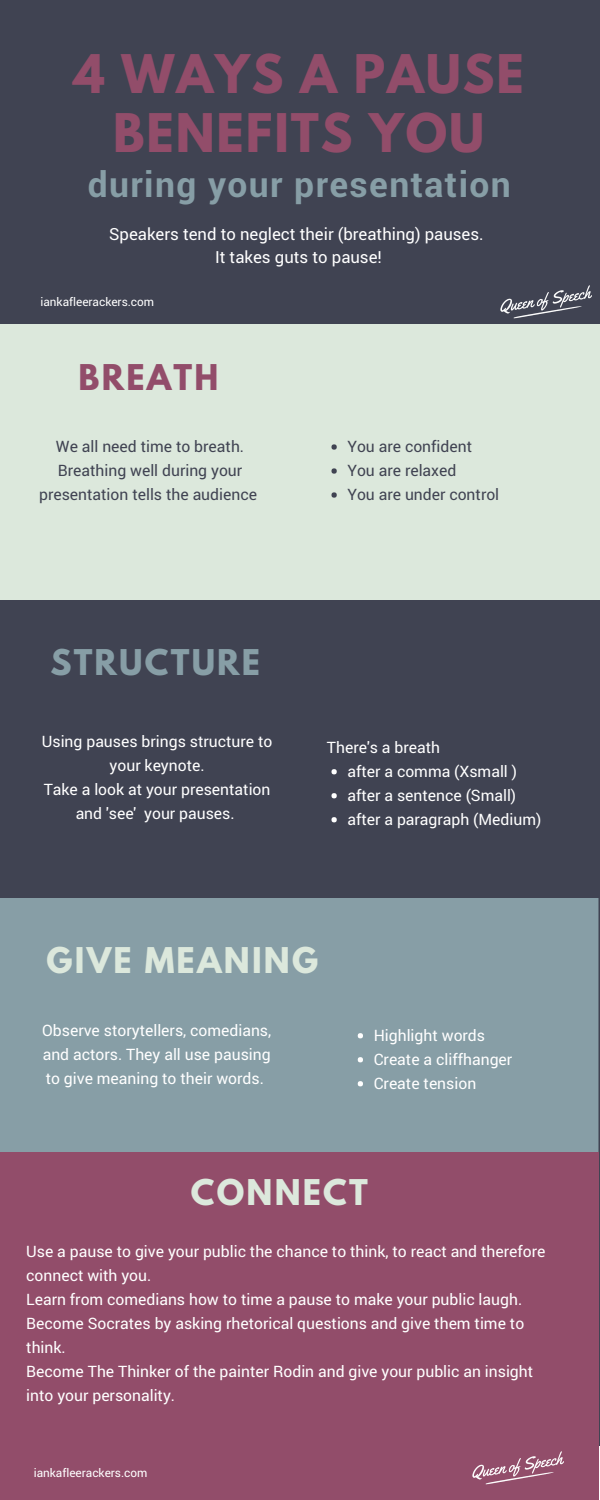
<style>
.page{position:relative;width:600px;height:1500px;background:#fff}
.page>*{position:absolute;margin:0;border:0;box-sizing:border-box;transform-origin:0 0}
.t1{font:700 47.2px/59.2px "League Spartan";letter-spacing:.04em;color:#924d6a;text-align:center}
.t2{font:700 35.4px "Roboto";letter-spacing:.04em;color:#879ea6}
.t3{font:700 31.4px "League Spartan";letter-spacing:.07em;color:#dce8dc}
.t4{font:700 31.4px "League Spartan";letter-spacing:.07em;color:#879ea6}
.t5{font:700 31.4px "League Spartan";letter-spacing:.07em;color:#924d6a}
.t6{font:16.7px/23.2px "Roboto";color:#fff;text-align:center}
.t7{font:15.7px/24px "Roboto";color:#fff}
.t8{font:15.7px/24px "Roboto";color:#404352;text-align:center}
.t9{font:11.8px "Roboto";color:#fff}
</style>
<div class="page">
<div style="left:0;top:0;width:600px;height:1446px;background:#404352"></div>
<div style="left:0;top:324px;width:600px;height:275px;background:#dce8dc"></div>
<div style="left:0;top:898px;width:598px;height:254px;background:#879ea6"></div>
<div style="left:0;top:1152px;width:599px;height:348px;background:#924d6a"></div>
<svg style="left:331px;top:769px;width:6px;height:5px"></svg>
<svg style="left:331px;top:793px;width:6px;height:5px"></svg>
<svg style="left:331px;top:817px;width:6px;height:5px"></svg>
<svg style="left:331px;top:444px;width:6px;height:6px"></svg>
<svg style="left:331px;top:468px;width:6px;height:6px"></svg>
<svg style="left:331px;top:492px;width:6px;height:6px"></svg>
<svg style="left:358px;top:1033px;width:5px;height:5px"></svg>
<svg style="left:358px;top:1057px;width:5px;height:5px"></svg>
<svg style="left:358px;top:1081px;width:5px;height:5px"></svg>
<img style="left:472px;top:1451px;width:92px;height:34px">
<img style="left:500px;top:285px;width:92px;height:34px">
<h1 class="t1" style="left:74px;top:50px;width:452px">4 WAYS A PAUSE<br>BENEFITS YOU</h1>
<h2 class="t2" style="left:88px;top:160px;width:425px">during your presentation</h2>
<p class="t6" style="left:109px;top:222px;width:376px">Speakers tend to neglect their (breathing) pauses.<br>It takes guts to pause!</p>
<p class="t9" style="left:40px;top:294px;width:115px">iankafleerackers.com</p>
<h3 class="t5" style="left:79px;top:362px;width:141px">BREATH</h3>
<p class="t8" style="left:39px;top:434px;width:219px">We all need time to breath.<br>Breathing well during your presentation tells the audience</p>
<p class="t8" style="left:347px;top:434px;width:153px;text-align:left">You are confident<br>You are relaxed<br>You are under control</p>
<h3 class="t4" style="left:50px;top:647px;width:211px">STRUCTURE</h3>
<p class="t7" style="left:42px;top:729px;width:232px;text-align:center">Using pauses brings structure to your keynote.<br>Take a look at your presentation and 'see' your pauses.</p>
<p class="t7" style="left:347px;top:735px;width:196px;text-indent:-20px">There's a breath<br>after a comma (Xsmall ) after a sentence (Small) after a paragraph (Medium)</p>
<h3 class="t3" style="left:47px;top:944px;width:273px">GIVE MEANING</h3>
<p class="t7" style="left:42px;top:1018px;width:231px;text-align:justify">Observe storytellers, comedians, and actors. They all use pausing to give meaning to their words.</p>
<p class="t7" style="left:374px;top:1023px;width:140px">Highlight words<br>Create a cliffhanger<br>Create tension</p>
<h3 class="t3" style="left:191px;top:1176px;width:178px">CONNECT</h3>
<p class="t7" style="left:26px;top:1239px;width:521px">Use a pause to give your public the chance to think, to react and therefore connect with you.<br>Learn from comedians how to time a pause to make your public laugh.<br>Become Socrates by asking rhetorical questions and give them time to think.<br>Become The Thinker of the painter Rodin and give your public an insight into your personality.</p>
<p class="t9" style="left:34px;top:1465px;width:115px">iankafleerackers.com</p>
</div>
